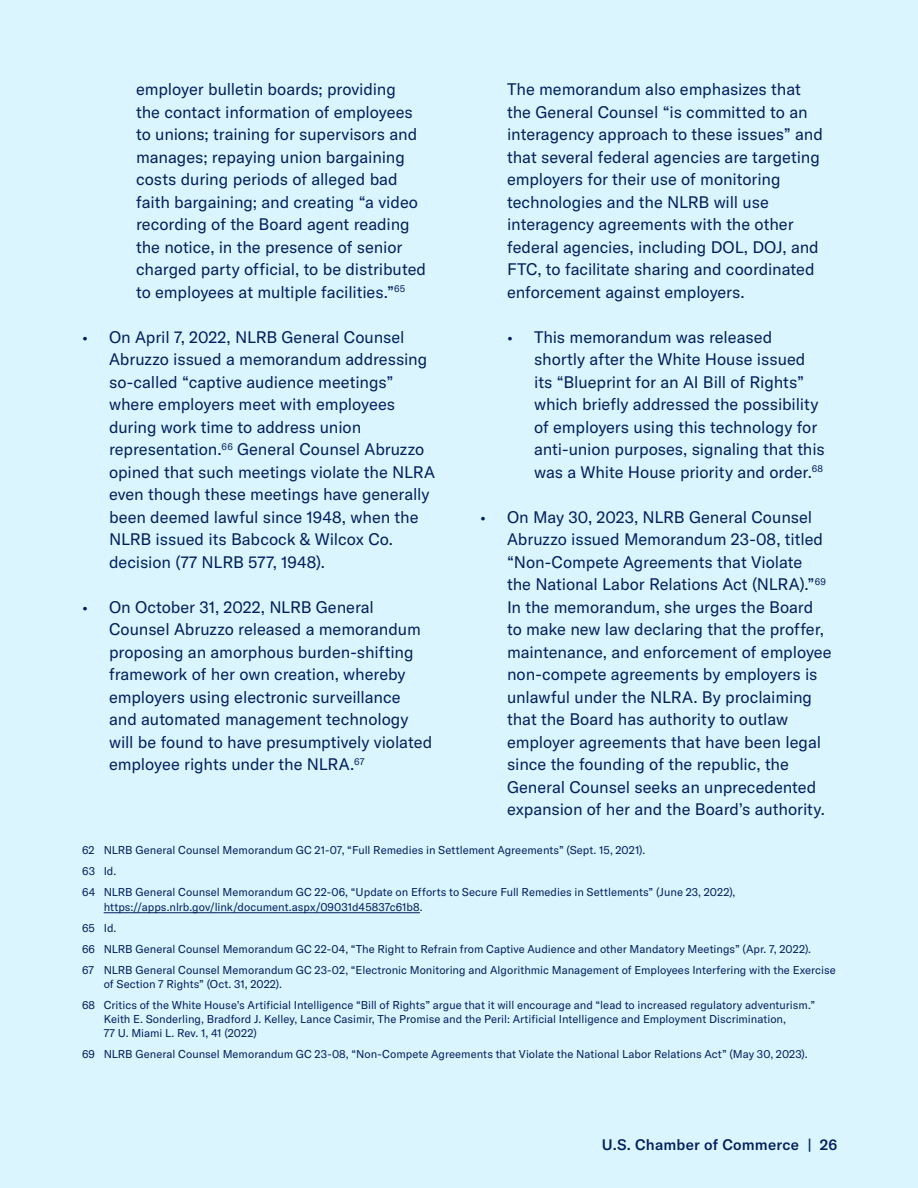
<style>
.page{position:relative;width:918px;height:1188px;background:#dbf5ff}
.page>*{position:absolute;margin:0;border:0;box-sizing:border-box;transform-origin:0 0}
.t1{font:16.5px/22.5px "GT America";letter-spacing:-.005em;color:#001f5c}
.t2{font:500 15px "GT America";letter-spacing:.01em;color:#001f5c}
.t3{font:11.25px/21px "GT America";color:#001f5c}
</style>
<div class="page">
<hr style="left:104px;top:912px;width:316px;height:1px;background:#001f5c">
<p class="t1" style="left:136px;top:78px;width:292px">employer bulletin boards; providing<br>the contact information of employees to unions; training for supervisors and manages; repaying union bargaining costs during periods of alleged bad faith bargaining; and creating “a video recording of the Board agent reading the notice, in the presence of senior charged party official, to be distributed to employees at multiple facilities.”<sup>65</sup></p>
<p class="t1" style="left:109px;top:325px;width:328px;text-indent:-27px">• On April 7, 2022, NLRB General Counsel Abruzzo issued a memorandum addressing so-called “captive audience meetings” where employers meet with employees during work time to address union representation.<sup>66</sup> General Counsel Abruzzo opined that such meetings violate the NLRA even though these meetings have generally been deemed lawful since 1948, when the NLRB issued its Babcock &amp; Wilcox Co. decision (77 NLRB 577, 1948).</p>
<p class="t1" style="left:109px;top:596px;width:325px;text-indent:-27px">• On October 31, 2022, NLRB General Counsel Abruzzo released a memorandum proposing an amorphous burden-shifting framework of her own creation, whereby employers using electronic surveillance and automated management technology will be found to have presumptively violated employee rights under the NLRA.<sup>67</sup></p>
<p class="t1" style="left:507px;top:78px;width:317px">The memorandum also emphasizes that the General Counsel “is committed to an interagency approach to these issues” and that several federal agencies are targeting employers for their use of monitoring technologies and the NLRB will use interagency agreements with the other federal agencies, including DOL, DOJ, and FTC, to facilitate sharing and coordinated enforcement against employers.</p>
<p class="t1" style="left:534px;top:326px;width:292px;text-indent:-27px">• This memorandum was released shortly after the White House issued its “Blueprint for an AI Bill of Rights” which briefly addressed the possibility of employers using this technology for anti-union purposes, signaling that this was a White House priority and order.<sup>68</sup></p>
<p class="t1" style="left:507px;top:505px;width:326px;text-indent:-27px">• On May 30, 2023, NLRB General Counsel Abruzzo issued Memorandum 23-08, titled “Non-Compete Agreements that Violate<br>the National Labor Relations Act (NLRA).”<sup>69<br></sup>In the memorandum, she urges the Board to make new law declaring that the proffer, maintenance, and enforcement of employee non-compete agreements by employers is unlawful under the NLRA. By proclaiming that the Board has authority to outlaw employer agreements that have been legal since the founding of the republic, the General Counsel seeks an unprecedented expansion of her and the Board’s authority.</p>
<p class="t3" style="left:82px;top:840px;width:655px">62 NLRB General Counsel Memorandum GC 21-07, “Full Remedies in Settlement Agreements” (Sept. 15, 2021).<br>63 Id.<br>64 NLRB General Counsel Memorandum GC 22-06, “Update on Efforts to Secure Full Remedies in Settlements” (June 23, 2022),</p>
<p class="t3" style="left:82px;top:896px;width:755px;text-indent:22px">https://apps.nlrb.gov/link/document.aspx/09031d45837c61b8.<br>65 Id.<br>66 NLRB General Counsel Memorandum GC 22-04, “The Right to Refrain from Captive Audience and other Mandatory Meetings” (Apr. 7, 2022).<br>67 NLRB General Counsel Memorandum GC 23-02, “Electronic Monitoring and Algorithmic Management of Employees Interfering with the Exercise</p>
<p class="t3" style="left:82px;top:973px;width:735px;text-indent:22px">of Section 7 Rights” (Oct. 31, 2022).<br>68 Critics of the White House’s Artificial Intelligence “Bill of Rights” argue that it will encourage and “lead to increased regulatory adventurism.”</p>
<p class="t3" style="left:104px;top:1012px;width:684px;line-height:14.2px">Keith E. Sonderling, Bradford J. Kelley, Lance Casimir, The Promise and the Peril: Artificial Intelligence and Employment Discrimination,<br>77 U. Miami L. Rev. 1, 41 (2022)</p>
<p class="t3" style="left:82px;top:1044px;width:727px">69 NLRB General Counsel Memorandum GC 23-08, “Non-Compete Agreements that Violate the National Labor Relations Act” (May 30, 2023).</p>
<p class="t2" style="left:602px;top:1136px;width:237px">U.S. Chamber of Commerce | 26</p>
</div>
